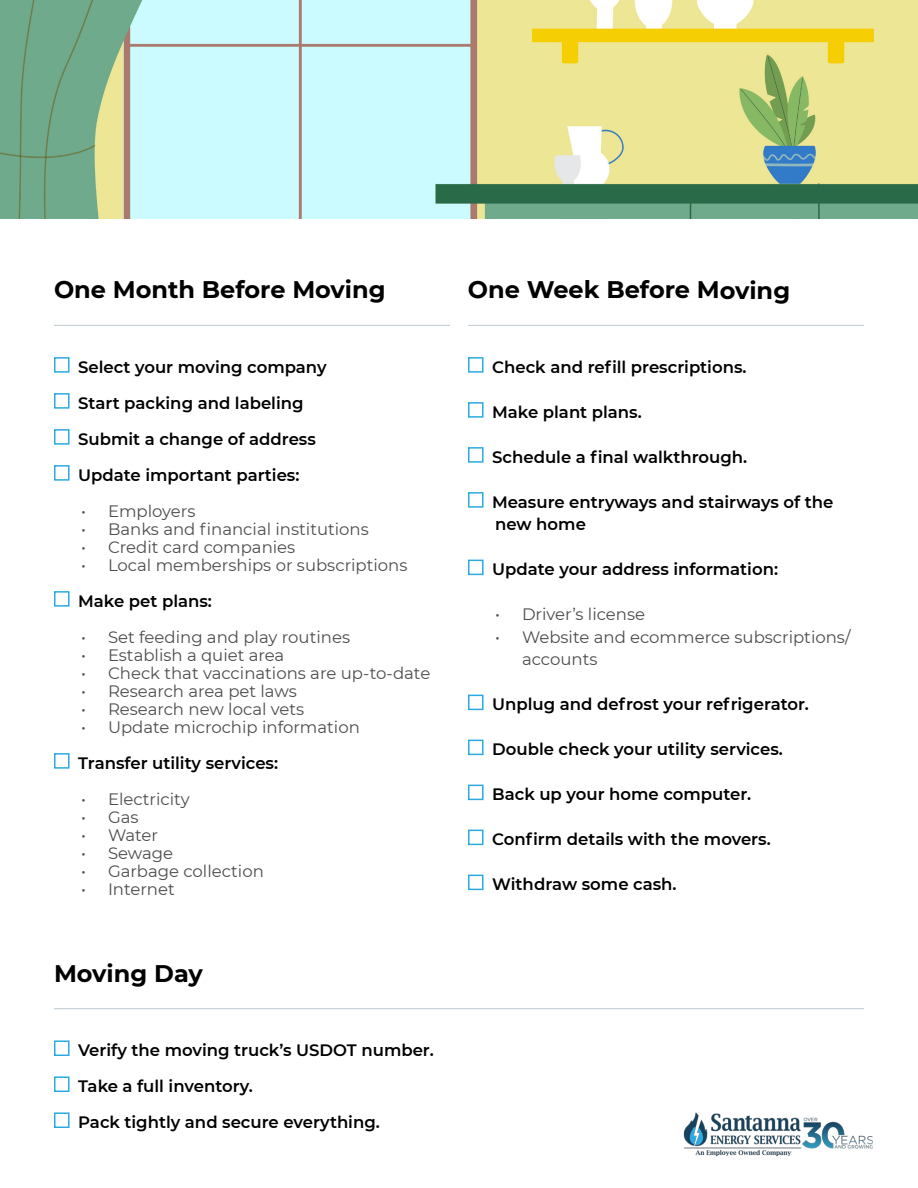
<style>
.page{position:relative;width:918px;height:1188px;background:#fff}
.page>*{position:absolute;margin:0;border:0;box-sizing:border-box;transform-origin:0 0}
.t1{font:700 24px "Montserrat";color:#000}
.t2{font:600 16.5px/22.5px "Montserrat";color:#000}
.t3{font:16.5px/22.5px "Montserrat";color:#4d4d4d}
</style>
<div class="page">
<div style="left:54px;top:1040px;width:16px;height:16px;border:2px solid #2baae1"></div>
<div style="left:54px;top:1076px;width:16px;height:16px;border:2px solid #2baae1"></div>
<div style="left:54px;top:1112px;width:16px;height:16px;border:2px solid #2baae1"></div>
<hr style="left:54px;top:1008px;width:810px;height:1px;background:#16425f">
<div style="left:54px;top:357px;width:16px;height:16px;border:2px solid #2baae1"></div>
<div style="left:54px;top:393px;width:16px;height:16px;border:2px solid #2baae1"></div>
<div style="left:54px;top:429px;width:16px;height:16px;border:2px solid #2baae1"></div>
<div style="left:54px;top:465px;width:16px;height:16px;border:2px solid #2baae1"></div>
<div style="left:54px;top:591px;width:16px;height:16px;border:2px solid #2baae1"></div>
<div style="left:54px;top:753px;width:16px;height:16px;border:2px solid #2baae1"></div>
<div style="left:468px;top:357px;width:16px;height:16px;border:2px solid #2baae1"></div>
<div style="left:468px;top:402px;width:16px;height:16px;border:2px solid #2baae1"></div>
<div style="left:468px;top:447px;width:16px;height:16px;border:2px solid #2baae1"></div>
<div style="left:468px;top:492px;width:16px;height:16px;border:2px solid #2baae1"></div>
<div style="left:468px;top:560px;width:16px;height:15px;border:2px solid #2baae1"></div>
<div style="left:468px;top:695px;width:16px;height:15px;border:2px solid #2baae1"></div>
<div style="left:468px;top:740px;width:16px;height:15px;border:2px solid #2baae1"></div>
<div style="left:468px;top:785px;width:16px;height:15px;border:2px solid #2baae1"></div>
<div style="left:468px;top:830px;width:16px;height:15px;border:2px solid #2baae1"></div>
<div style="left:468px;top:875px;width:16px;height:15px;border:2px solid #2baae1"></div>
<hr style="left:54px;top:325px;width:396px;height:1px;background:#16425f">
<hr style="left:468px;top:325px;width:396px;height:1px;background:#16425f">
<img style="left:0;top:0;width:918px;height:218px">
<img style="left:684px;top:1112px;width:189px;height:45px">
<p class="t1" style="left:54px;top:273px;width:333px">One Month Before Moving</p>
<p class="t1" style="left:468px;top:272px;width:324px">One Week Before Moving</p>
<p class="t2" style="left:78px;top:355px;width:250px">Select your moving company</p>
<p class="t2" style="left:78px;top:391px;width:227px">Start packing and labeling</p>
<p class="t2" style="left:78px;top:427px;width:239px">Submit a change of address</p>
<p class="t2" style="left:78px;top:463px;width:223px">Update important parties:</p>
<p class="t3" style="left:81px;top:499px;width:116px">• Employers</p>
<p class="t3" style="left:81px;top:517px;width:289px">• Banks and financial institutions</p>
<p class="t3" style="left:81px;top:535px;width:216px">• Credit card companies</p>
<p class="t3" style="left:81px;top:553px;width:328px">• Local memberships or subscriptions</p>
<p class="t2" style="left:78px;top:589px;width:135px">Make pet plans:</p>
<p class="t3" style="left:81px;top:625px;width:271px">• Set feeding and play routines</p>
<p class="t3" style="left:81px;top:643px;width:205px">• Establish a quiet area</p>
<p class="t3" style="left:81px;top:661px;width:351px">• Check that vaccinations are up-to-date</p>
<p class="t3" style="left:81px;top:679px;width:218px">• Research area pet laws</p>
<p class="t3" style="left:81px;top:697px;width:225px">• Research new local vets</p>
<p class="t3" style="left:81px;top:715px;width:280px">• Update microchip information</p>
<p class="t2" style="left:78px;top:751px;width:201px">Transfer utility services:</p>
<p class="t3" style="left:81px;top:787px;width:110px">• Electricity</p>
<p class="t3" style="left:81px;top:805px;width:59px">• Gas</p>
<p class="t3" style="left:81px;top:823px;width:79px">• Water</p>
<p class="t3" style="left:81px;top:841px;width:94px">• Sewage</p>
<p class="t3" style="left:81px;top:859px;width:184px">• Garbage collection</p>
<p class="t3" style="left:81px;top:877px;width:95px">• Internet</p>
<p class="t1" style="left:54px;top:956px;width:150px">Moving Day</p>
<p class="t2" style="left:78px;top:1038px;width:357px">Verify the moving truck’s USDOT number.</p>
<p class="t2" style="left:78px;top:1074px;width:176px">Take a full inventory.</p>
<p class="t2" style="left:78px;top:1110px;width:303px">Pack tightly and secure everything.</p>
<p class="t2" style="left:492px;top:355px;width:256px">Check and refill prescriptions.</p>
<p class="t2" style="left:492px;top:400px;width:151px">Make plant plans.</p>
<p class="t2" style="left:492px;top:445px;width:256px">Schedule a final walkthrough.</p>
<p class="t2" style="left:492px;top:490px;width:343px">Measure entryways and stairways of the new home</p>
<p class="t2" style="left:492px;top:557px;width:287px">Update your address information:</p>
<p class="t3" style="left:495px;top:602px;width:152px">• Driver’s license</p>
<p class="t3" style="left:522px;top:625px;width:330px;text-indent:-27px">• Website and ecommerce subscriptions/ accounts</p>
<p class="t2" style="left:492px;top:692px;width:318px">Unplug and defrost your refrigerator.</p>
<p class="t2" style="left:492px;top:737px;width:292px">Double check your utility services.</p>
<p class="t2" style="left:492px;top:782px;width:261px">Back up your home computer.</p>
<p class="t2" style="left:492px;top:827px;width:280px">Confirm details with the movers.</p>
<p class="t2" style="left:492px;top:872px;width:186px">Withdraw some cash.</p>
</div>
